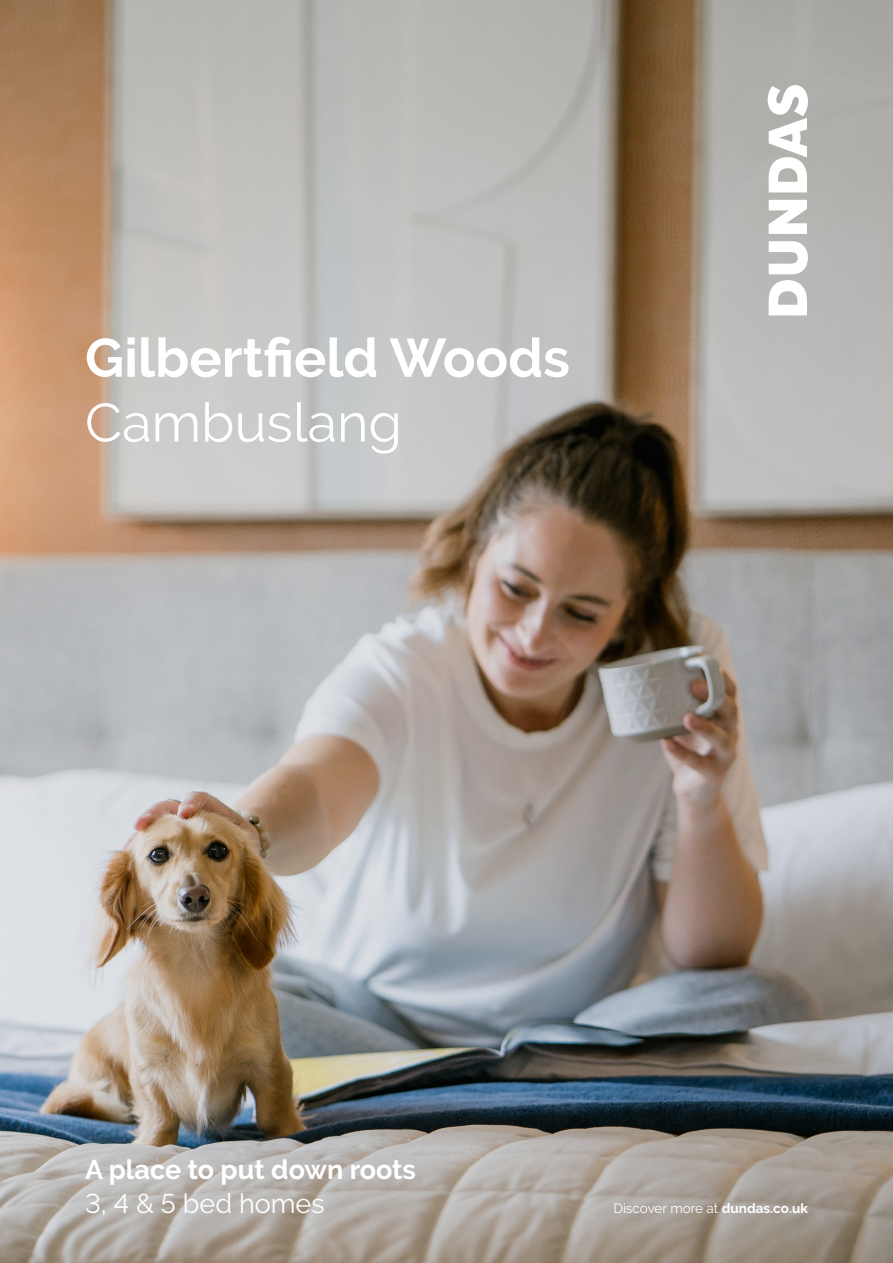
<style>
.page{position:relative;width:893px;height:1263px;background:#fff}
.page>*{position:absolute;margin:0;border:0;box-sizing:border-box;transform-origin:0 0}
.t1{font:700 54px/64.8px "Raleway";color:#fff}
.t2{font:700 27px/33.8px "Raleway";color:#fff}
.t3{font:13.5px "Raleway";color:#fff}
.s1{font-weight:400}
.s2{font-weight:700}
</style>
<div class="page">
<img style="left:0;top:0;width:893px;height:1263px">
<svg style="left:768px;top:85px;width:40px;height:230px"></svg>
<p class="t1" style="left:85px;top:326px;width:486px">Gilbertfield Woods<br><span class="s1">Cambuslang</span></p>
<p class="t2" style="left:85px;top:1153px;width:332px">A place to put down roots<br><span class="s1">3, 4 &amp; 5 bed homes</span></p>
<p class="t3" style="left:613px;top:1200px;width:196px">Discover more at <span class="s2">dundas.co.uk</span></p>
</div>
